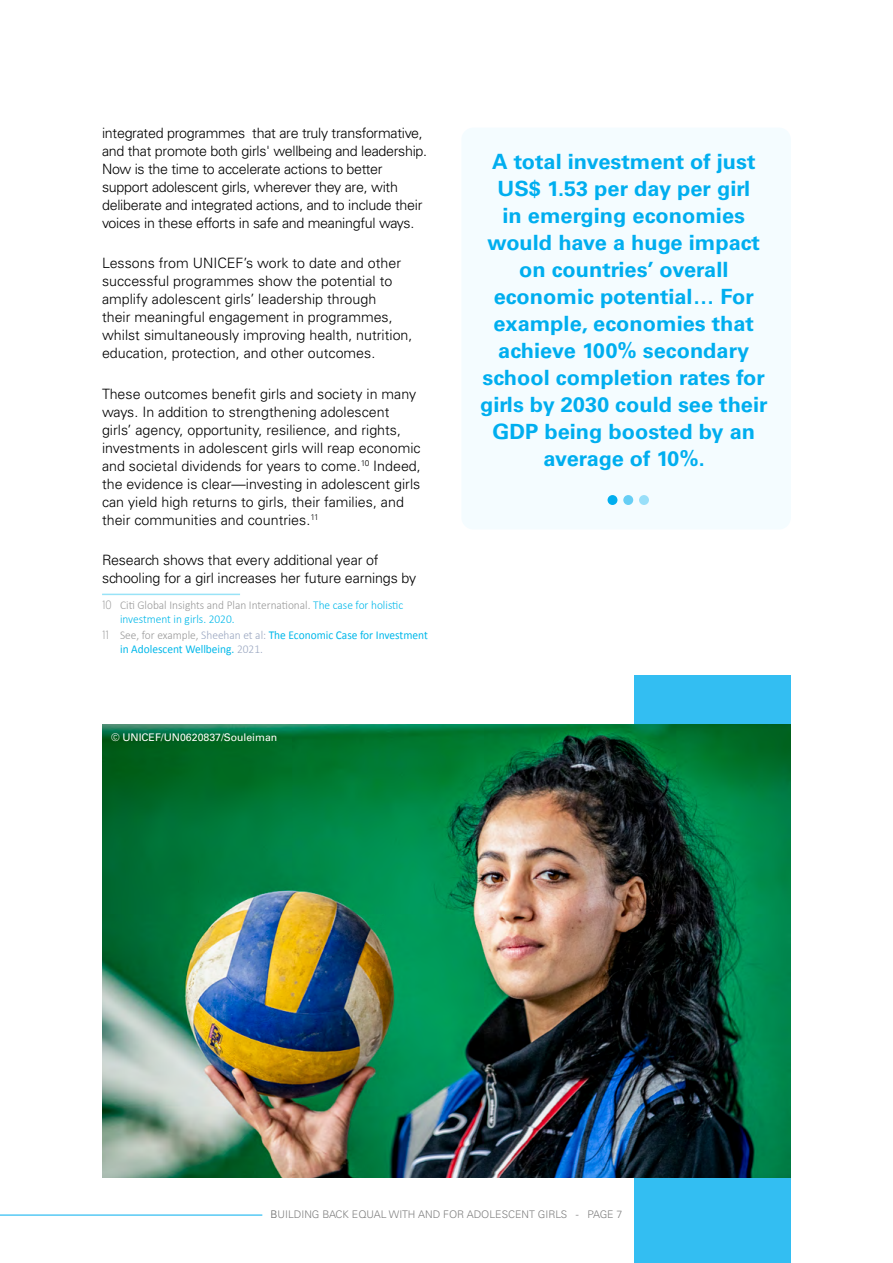
<style>
.page{position:relative;width:893px;height:1263px;background:#fff}
.page>*{position:absolute;margin:0;border:0;box-sizing:border-box;transform-origin:0 0}
.llamador{font:700 21px/27px "Univers LT Std";color:#00aeef;text-align:center;scale:1.04 1}
.t1{font:300 14.25px/18px "Univers LT Std";color:#000}
.t2{font:300 14.25px/18px "Univers LT Std";letter-spacing:-.02em;color:#000}
.Footnotes{font:12px/14.4px "Calibri";color:#00b8ea;scale:.95 1}
.Footnotes-2{font:300 12px/14.4px "Calibri";color:#00b8ea;scale:.95 1}
.t3{font:300 10.5px "Univers LT Std";color:#808080}
.vinnetas{font:10.5px "Univers LT Std";color:#fff}
.s1{font-family:"Geomanist";color:#999}
.s2{color:#999}
.s3{font-family:"Geomanist";font-weight:300;color:#999}
.s4{font-weight:300;color:#999}
.s5{font-weight:300;color:#99a6c0}
.s6{color:#666}
</style>
<div class="page">
<div style="left:634px;top:675px;width:157px;height:588px;background:#33bef2"></div>
<div style="left:461px;top:128px;width:330px;height:401px;background:#f4fcff;border-radius:12px"></div>
<div style="left:608px;top:495px;width:9px;height:10px;background:#00aeef;border-radius:50%"></div>
<div style="left:623px;top:495px;width:10px;height:10px;background:#66cef5;border-radius:50%"></div>
<div style="left:639px;top:495px;width:10px;height:10px;background:#99dff9;border-radius:50%"></div>
<img style="left:102px;top:724px;width:689px;height:454px">
<hr style="left:102px;top:594px;width:138px;height:1px;background:#99e3f7">
<hr style="left:0;top:1215px;width:262px;height:1px;background:#00aeef">
<p class="t2" style="left:102px;top:124px;width:327px">integrated programmes that are truly transformative, and that promote both girls' wellbeing and leadership.<br>Now is the time to accelerate actions to better support adolescent girls, wherever they are, with deliberate and integrated actions, and to include their voices in these efforts in safe and meaningful ways.</p>
<p class="t1" style="left:102px;top:254px;width:312px">Lessons from UNICEF’s work to date and other successful programmes show the potential to amplify adolescent girls’ leadership through<br>their meaningful engagement in programmes, whilst simultaneously improving health, nutrition, education, protection, and other outcomes.</p>
<p class="t1" style="left:102px;top:385px;width:320px">These outcomes benefit girls and society in many ways. In addition to strengthening adolescent girls’ agency, opportunity, resilience, and rights, investments in adolescent girls will reap economic and societal dividends for years to come.<sup>10</sup> Indeed, the evidence is clear—investing in adolescent girls can yield high returns to girls, their families, and their communities and countries.<sup>11</sup></p>
<p class="t1" style="left:102px;top:551px;width:316px">Research shows that every additional year of schooling for a girl increases her future earnings by</p>
<p class="Footnotes-2" style="left:120px;top:597px;width:300px;text-indent:-18px"><span class="s1">10</span> <span class="s2">Citi Global Insights and Plan International.</span> The case for holistic investment in girls. 2020.</p>
<p class="Footnotes" style="left:120px;top:627px;width:326px;text-indent:-18px"><span class="s3">11</span> <span class="s4">See, for example,</span> <span class="s5">Sheehan et al:</span> The Economic Case for Investment in Adolescent Wellbeing. <span class="s5">2021.</span></p>
<p class="vinnetas" style="left:111px;top:731px;width:168px">© UNICEF/UN0620837/Souleiman</p>
<p class="llamador" style="left:480px;top:148px;width:278px">A total investment of just<br>US$ 1.53 per day per girl<br>in emerging economies would have a huge impact on countries’ overall economic potential… For example, economies that achieve 100% secondary school completion rates for girls by 2030 could see their<br>GDP being boosted by an average of 10%.</p>
<p class="t3" style="left:271px;top:1208px;width:353px"><span class="s6">B</span>UILDING BACK EQUAL WITH AND FOR ADOLESCENT GIRLS - PAGE 7</p>
</div>
